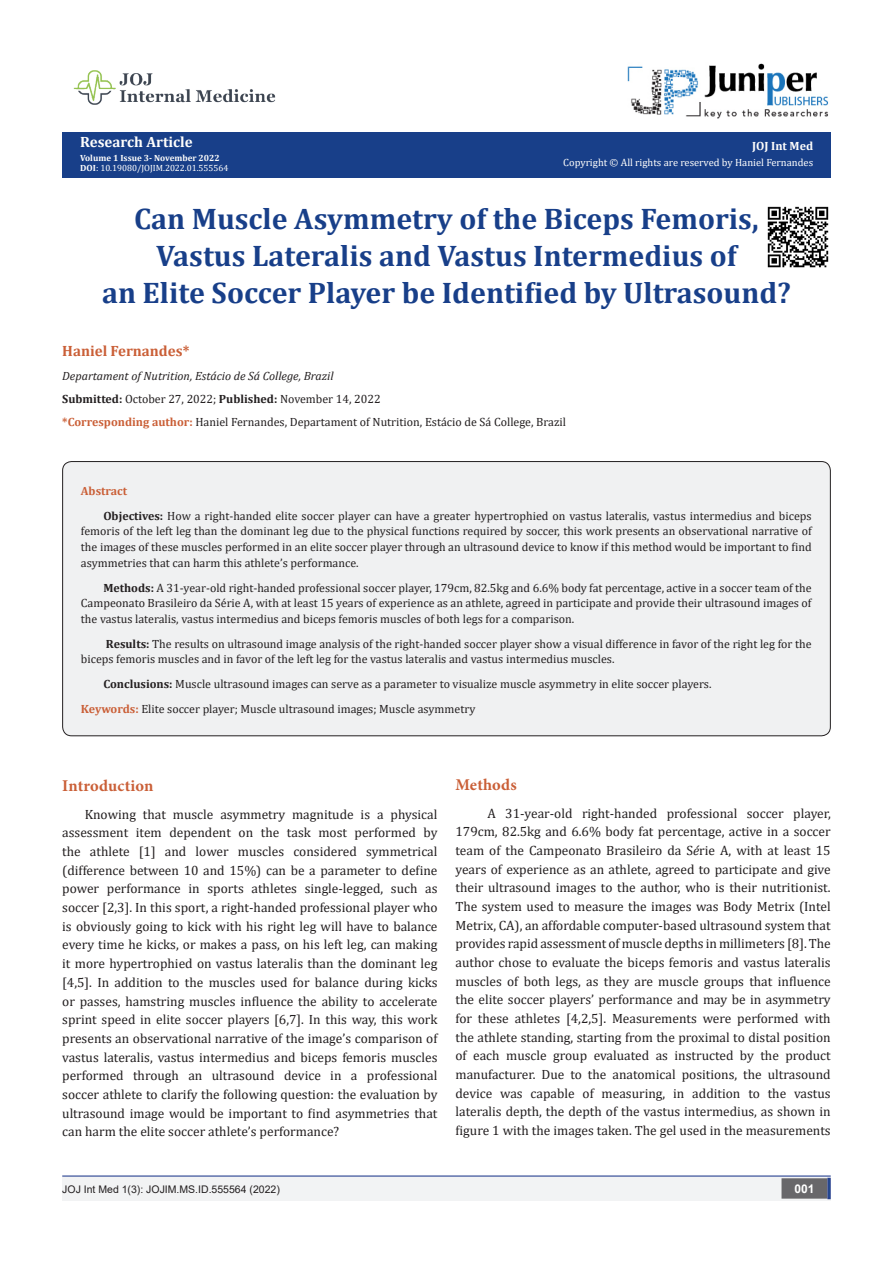
<style>
.page{position:relative;width:893px;height:1263px;background:#fff}
.page>*{position:absolute;margin:0;border:0;box-sizing:border-box;transform-origin:0 0}
.t1{font:700 29.85px/37.3px "Cambria";color:#183f89;text-align:center}
.t2{font:700 16.5px "Minion Pro";letter-spacing:.01em;color:#ca5f37}
.t3{font:700 15px "Cambria";color:#ca5f37}
.t4{font:700 15px "Cambria";color:#fffefc}
.t5{font:13.5px/18.8px "Cambria";color:#231f20;text-align:justify}
.t6{font:12px/15.8px "Cambria";color:#231f20;text-align:justify}
.t7{font:italic 12px "Cambria";color:#231f20}
.t8{font:700 12px "Cambria";color:#fffefc}
.t9{font:700 12px "Cambria";color:#ca5f37}
.t10{font:700 12px "Arial";color:#fff}
.t11{font:10.5px "Cambria";color:#fffefc}
.t12{font:10.5px "Arial";color:#231f20}
.t13{font:9px "Cambria";color:#fff}
.t14{font:700 9px "Cambria";color:#fffefc}
.s1{font-weight:700}
.s2{color:#fff}
.s3{font-weight:700;color:#ca5f37}
.s4{font-style:italic}
</style>
<div class="page">
<div style="left:62px;top:132px;width:769px;height:45px;background:#183f89"></div>
<div style="left:62px;top:1177px;width:393px;height:24px;background:#f2f3f4"></div>
<div style="left:455px;top:1177px;width:376px;height:24px;background:#f2f3f4"></div>
<div style="left:782px;top:1179px;width:45px;height:19px;background:#68676a"></div>
<div style="left:781px;top:1178px;width:46px;height:20px;border:2px solid #68676a"></div>
<svg style="left:827px;top:1178px;width:4px;height:21px"></svg>
<hr style="left:62px;top:1175px;width:769px;height:1px;background:#253f8e">
<img style="left:627px;top:63px;width:202px;height:56px">
<img style="left:73px;top:70px;width:203px;height:35px">
<img style="left:767px;top:206px;width:62px;height:62px">
<div style="left:63px;top:461px;width:767px;height:275px;background:#f0f1f2;border-radius:9px"></div>
<p class="t4" style="left:80px;top:131px;width:114px">Research Article</p>
<p class="t14" style="left:80px;top:151px;width:141px">Volume 1 Issue 3- November 2022</p>
<p class="t13" style="left:80px;top:163px;width:150px"><span class="s1">DOI</span>: 10.19080/JOJIM.2022.01.555564</p>
<p class="t8" style="left:752px;top:138px;width:63px">JOJ Int Med</p>
<p class="t11" style="left:563px;top:156px;width:251px">Copyright © All rights are reserved by <span class="s2">Haniel Fernandes</span></p>
<p class="t1" style="left:102px;top:199px;width:690px">Can Muscle Asymmetry of the Biceps Femoris,<br>Vastus Lateralis and Vastus Intermedius of<br>an Elite Soccer Player be Identified by Ultrasound?</p>
<p class="t3" style="left:62px;top:341px;width:129px">Haniel Fernandes*</p>
<p class="t7" style="left:62px;top:367px;width:273px">Departament of Nutrition, Estácio de Sá College, Brazil</p>
<p class="t6" style="left:62px;top:391px;width:320px"><span class="s1">Submitted:</span> October 27, 2022; <span class="s1">Published:</span> November 14, 2022</p>
<p class="t6" style="left:62px;top:414px;width:505px"><span class="s3">*Corresponding author:</span> Haniel Fernandes, Departament of Nutrition, Estácio de Sá College, Brazil</p>
<p class="t9" style="left:81px;top:483px;width:48px">Abstract</p>
<p class="t6" style="left:81px;top:508px;width:732px;text-indent:22px"><span class="s1">Objectives:</span> How a right-handed elite soccer player can have a greater hypertrophied on vastus lateralis, vastus intermedius and biceps femoris of the left leg than the dominant leg due to the physical functions required by soccer, this work presents an observational narrative of the images of these muscles performed in an elite soccer player through an ultrasound device to know if this method would be important to find asymmetries that can harm this athlete’s performance.</p>
<p class="t6" style="left:81px;top:579px;width:732px;text-indent:22px"><span class="s1">Methods:</span> A 31-year-old right-handed professional soccer player, 179cm, 82.5kg and 6.6% body fat percentage, active in a soccer team of the Campeonato Brasileiro da Série A, with at least 15 years of experience as an athlete, agreed in participate and provide their ultrasound images of the vastus lateralis, vastus intermedius and biceps femoris muscles of both legs for a comparison.</p>
<p class="t6" style="left:81px;top:635px;width:732px;text-indent:25px"><span class="s1">Results:</span> The results on ultrasound image analysis of the right-handed soccer player show a visual difference in favor of the right leg for the biceps femoris muscles and in favor of the left leg for the vastus lateralis and vastus intermedius muscles.</p>
<p class="t6" style="left:103px;top:676px;width:610px"><span class="s1">Conclusions:</span> Muscle ultrasound images can serve as a parameter to visualize muscle asymmetry in elite soccer players.</p>
<p class="t6" style="left:81px;top:701px;width:396px"><span class="s3">Keywords:</span> Elite soccer player; Muscle ultrasound images; Muscle asymmetry</p>
<p class="t2" style="left:62px;top:774px;width:93px">Introduction</p>
<p class="t5" style="left:62px;top:805px;width:377px;text-indent:22px">Knowing that muscle asymmetry magnitude is a physical assessment item dependent on the task most performed by the athlete [1] and lower muscles considered symmetrical (difference between 10 and 15%) can be a parameter to define power performance in sports athletes single-legged, such as soccer [2,3]. In this sport, a right-handed professional player who is obviously going to kick with his right leg will have to balance every time he kicks, or makes a pass, on his left leg, can making it more hypertrophied on vastus lateralis than the dominant leg [4,5]. In addition to the muscles used for balance during kicks or passes, hamstring muscles influence the ability to accelerate sprint speed in elite soccer players [6,7]. In this way, this work presents an observational narrative of the image’s comparison of vastus lateralis, vastus intermedius and biceps femoris muscles performed through an ultrasound device in a professional soccer athlete to clarify the following question: the evaluation by ultrasound image would be important to find asymmetries that can harm the elite soccer athlete’s performance?</p>
<p class="t2" style="left:455px;top:773px;width:63px">Methods</p>
<p class="t5" style="left:455px;top:803px;width:377px;text-indent:32px">A 31-year-old right-handed professional soccer player, 179cm, 82.5kg and 6.6% body fat percentage, active in a soccer team of the Campeonato Brasileiro da S<span class="s4">é</span>rie A, with at least 15 years of experience as an athlete, agreed to participate and give their ultrasound images to the author, who is their nutritionist.<br>The system used to measure the images was Body Metrix (Intel Metrix, CA), an affordable computer-based ultrasound system that provides rapid assessment of muscle depths in millimeters [8]. The author chose to evaluate the biceps femoris and vastus lateralis muscles of both legs, as they are muscle groups that influence the elite soccer players’ performance and may be in asymmetry for these athletes [4,2,5]. Measurements were performed with the athlete standing, starting from the proximal to distal position of each muscle group evaluated as instructed by the product manufacturer. Due to the anatomical positions, the ultrasound device was capable of measuring, in addition to the vastus lateralis depth, the depth of the vastus intermedius, as shown in figure 1 with the images taken. The gel used in the measurements</p>
<p class="t12" style="left:62px;top:1182px;width:219px">JOJ Int Med 1(3): JOJIM.MS.ID.555564 (2022)</p>
<p class="t10" style="left:794px;top:1180px;width:22px">001</p>
</div>
